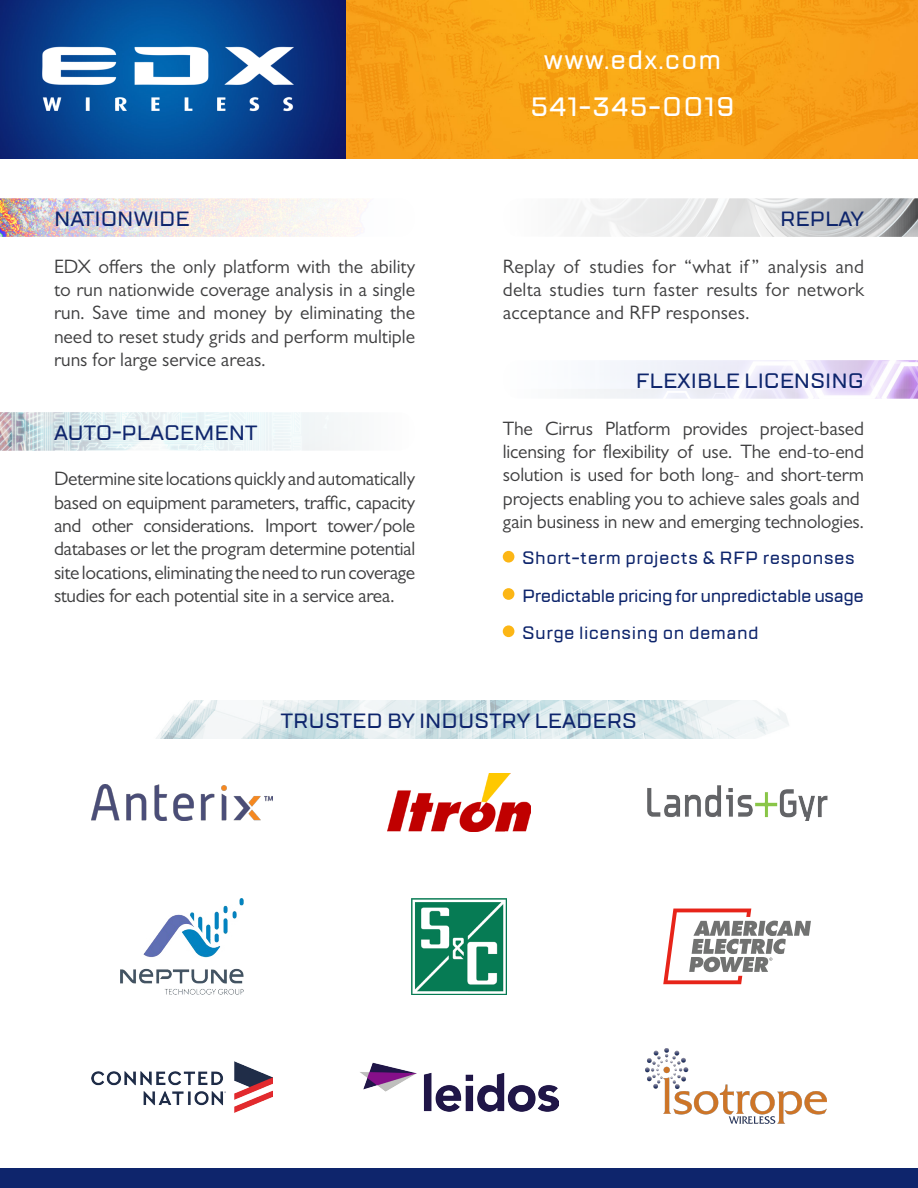
<style>
.page{position:relative;width:918px;height:1188px;background:#fff}
.page>*{position:absolute;margin:0;border:0;box-sizing:border-box;transform-origin:0 0}
.t1{font:500 27px "TT Lakes";letter-spacing:.05em;color:#fff}
.t2{font:500 21px "TT Lakes";color:#0e256c}
.t3{font:19.5px/23.4px "Gill Sans MT Pro";letter-spacing:-.01em;color:#3e3e3f;text-align:justify}
.t4{font:500 18px "TT Lakes";letter-spacing:.025em;color:#0e256c}
.t5{font:500 18px "TT Lakes";letter-spacing:-.025em;color:#0e256c}
</style>
<div class="page">
<div style="left:0;top:1168px;width:918px;height:20px;background:#0e256c"></div>
<img style="left:0;top:0;width:346px;height:158px">
<img style="left:346px;top:0;width:572px;height:158px">
<img style="left:37px;top:24px;width:263px;height:113px">
<img style="left:0;top:198px;width:348px;height:39px">
<img style="left:0;top:412px;width:348px;height:39px">
<img style="left:578px;top:360px;width:340px;height:39px">
<img style="left:156px;top:700px;width:633px;height:39px">
<img style="left:571px;top:198px;width:347px;height:39px">
<img style="left:92px;top:785px;width:180px;height:35px">
<img style="left:92px;top:1062px;width:180px;height:51px">
<img style="left:647px;top:785px;width:180px;height:35px">
<img style="left:646px;top:1049px;width:180px;height:74px">
<img style="left:388px;top:774px;width:142px;height:57px">
<img style="left:360px;top:1063px;width:198px;height:49px">
<img style="left:120px;top:899px;width:124px;height:95px">
<img style="left:411px;top:899px;width:96px;height:95px">
<svg style="left:663px;top:909px;width:148px;height:75px"></svg>
<div style="left:503px;top:551px;width:11px;height:12px;background:#fcb615;border-radius:50%"></div>
<div style="left:503px;top:588px;width:11px;height:12px;background:#fcb615;border-radius:50%"></div>
<div style="left:503px;top:625px;width:11px;height:12px;background:#fcb615;border-radius:50%"></div>
<p class="t2" style="left:54px;top:205px;width:137px">NATIONWIDE</p>
<p class="t3" style="left:54px;top:254px;width:363px">EDX offers the only platform with the ability to run nationwide coverage analysis in a single run. Save time and money by eliminating the need to reset study grids and perform multiple runs for large service areas.</p>
<p class="t2" style="left:54px;top:419px;width:205px">AUTO-PLACEMENT</p>
<p class="t3" style="left:54px;top:467px;width:363px">Determine site locations quickly and automatically based on equipment parameters, traffic, capacity and other considerations. Import tower/pole databases or let the program determine potential site locations, eliminating the need to run coverage studies for each potential site in a service area.</p>
<p class="t1" style="left:544px;top:42px;width:179px">www.edx.com</p>
<p class="t1" style="left:530px;top:89px;width:206px">541-345-0019</p>
<p class="t2" style="left:780px;top:205px;width:85px">REPLAY</p>
<p class="t3" style="left:503px;top:254px;width:363px">Replay of studies for “what if ” analysis and delta studies turn faster results for network acceptance and RFP responses.</p>
<p class="t2" style="left:636px;top:367px;width:230px">FLEXIBLE LICENSING</p>
<p class="t3" style="left:503px;top:416px;width:363px">The Cirrus Platform provides project-based licensing for flexibility of use. The end-to-end solution is used for both long- and short-term projects enabling you to achieve sales goals and</p>
<p class="t3" style="left:503px;top:510px;width:363px">gain business in new and emerging technologies.</p>
<p class="t4" style="left:522px;top:547px;width:334px">Short-term projects &amp; RFP responses</p>
<p class="t5" style="left:522px;top:584px;width:344px">Predictable pricing for unpredictable usage</p>
<p class="t4" style="left:522px;top:621px;width:238px">Surge licensing on demand</p>
<p class="t2" style="left:281px;top:707px;width:358px">TRUSTED BY INDUSTRY LEADERS</p>
</div>
